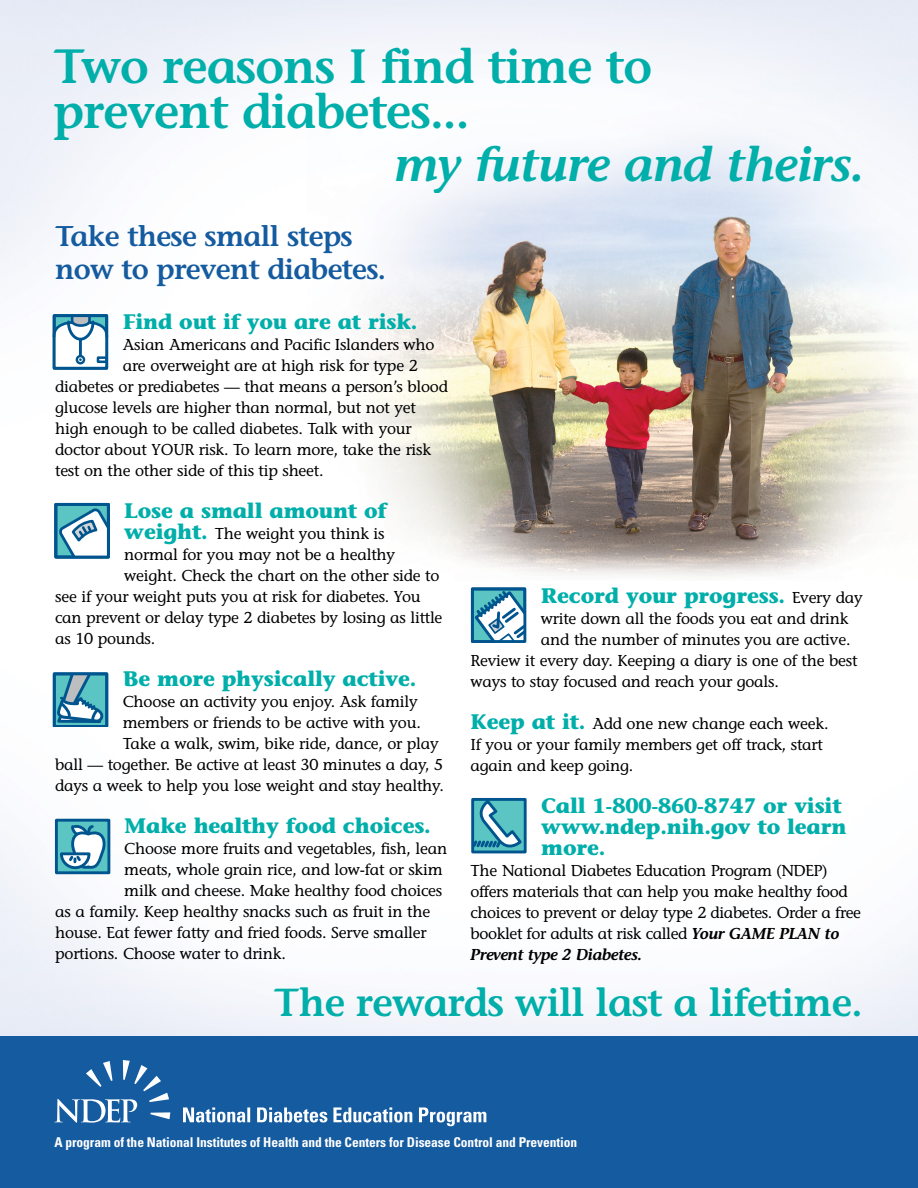
<style>
.page{position:relative;width:918px;height:1188px;background:#fff}
.page>*{position:absolute;margin:0;border:0;box-sizing:border-box;transform-origin:0 0}
.t1{font:600 48px/45px "Stone Informal Std";letter-spacing:-.02em;color:#00aeaa}
.t2{font:italic 600 48px "Stone Informal Std";letter-spacing:-.02em;color:#00aeaa}
.Subhead1{font:600 39px "Stone Informal Std";letter-spacing:-.02em;color:#00aeaa}
.t3{font:600 28.5px/33px "Stone Informal Std";letter-spacing:-.025em;color:#155ba0}
.t4{font:700 21px/21px "Stone Informal Std";letter-spacing:-.01em;color:#00aeaa}
.Subhead1-2{font:500 15.75px/21px "Stone Informal Std";letter-spacing:-.015em;color:#000}
.Subhead1-3{font:italic 600 15.75px "Stone Informal Std";letter-spacing:-.025em;color:#000}
.t5{font:700 condensed 13.5px "Univers LT Std";letter-spacing:-.005em;color:#fff}
.s1{font-weight:600;font-style:italic}
</style>
<div class="page">
<img style="left:0;top:0;width:918px;height:1036px">
<svg style="left:52px;top:314px;width:57px;height:57px"></svg>
<svg style="left:54px;top:503px;width:57px;height:55px"></svg>
<svg style="left:52px;top:672px;width:57px;height:55px;background:#569eb5"></svg>
<svg style="left:53px;top:819px;width:58px;height:55px"></svg>
<div style="left:0;top:1036px;width:918px;height:152px;background:#155ba0"></div>
<hr style="left:470px;top:643px;width:57px;height:1px;background:#fff">
<svg style="left:470px;top:585px;width:57px;height:58px"></svg>
<svg style="left:471px;top:796px;width:57px;height:58px;background:#58a9bb"></svg>
<svg style="left:183px;top:1107px;width:303px;height:19px"></svg>
<svg style="left:54px;top:1060px;width:116px;height:63px"></svg>
<h1 class="t1" style="left:53px;top:44px;width:600px">Two reasons I find time to prevent diabetes...</h1>
<h1 class="t2" style="left:395px;top:136px;width:472px">my future and theirs.</h1>
<h2 class="t3" style="left:55px;top:219px;width:332px">Take these small steps now to prevent diabetes.</h2>
<h2 class="t4" style="left:123px;top:311px;width:296px">Find out if you are at risk.</h2>
<p class="Subhead1-2" style="left:123px;top:334px;width:313px">Asian Americans and Pacific Islanders who</p>
<p class="Subhead1-2" style="left:123px;top:355px;width:296px">are overweight are at high risk for type 2</p>
<p class="Subhead1-2" style="left:55px;top:376px;width:394px">diabetes or prediabetes — that means a person’s blood</p>
<p class="Subhead1-2" style="left:55px;top:397px;width:362px">glucose levels are higher than normal, but not yet</p>
<p class="Subhead1-2" style="left:55px;top:418px;width:358px">high enough to be called diabetes. Talk with your</p>
<p class="Subhead1-2" style="left:55px;top:439px;width:377px">doctor about YOUR risk. To learn more, take the risk</p>
<p class="Subhead1-2" style="left:55px;top:460px;width:270px">test on the other side of this tip sheet.</p>
<h3 class="t4" style="left:124px;top:500px;width:264px">Lose a small amount of weight.</h3>
<p class="Subhead1-2" style="left:215px;top:523px;width:171px">The weight you think is</p>
<p class="Subhead1-2" style="left:124px;top:544px;width:272px">normal for you may not be a healthy</p>
<p class="Subhead1-2" style="left:124px;top:565px;width:317px">weight. Check the chart on the other side to</p>
<p class="Subhead1-2" style="left:55px;top:586px;width:367px">see if your weight puts you at risk for diabetes. You</p>
<p class="Subhead1-2" style="left:55px;top:607px;width:389px">can prevent or delay type 2 diabetes by losing as little</p>
<p class="Subhead1-2" style="left:55px;top:628px;width:102px">as 10 pounds.</p>
<h3 class="t4" style="left:123px;top:668px;width:295px">Be more physically active.</h3>
<p class="Subhead1-2" style="left:123px;top:691px;width:296px">Choose an activity you enjoy. Ask family</p>
<p class="Subhead1-2" style="left:123px;top:712px;width:300px">members or friends to be active with you.</p>
<p class="Subhead1-2" style="left:123px;top:733px;width:317px">Take a walk, swim, bike ride, dance, or play</p>
<p class="Subhead1-2" style="left:55px;top:754px;width:390px">ball — together. Be active at least 30 minutes a day, 5</p>
<p class="Subhead1-2" style="left:55px;top:775px;width:390px">days a week to help you lose weight and stay healthy.</p>
<h3 class="t4" style="left:124px;top:815px;width:308px">Make healthy food choices.</h3>
<p class="Subhead1-2" style="left:124px;top:838px;width:324px">Choose more fruits and vegetables, fish, lean</p>
<p class="Subhead1-2" style="left:124px;top:859px;width:320px">meats, whole grain rice, and low-fat or skim</p>
<p class="Subhead1-2" style="left:124px;top:880px;width:319px">milk and cheese. Make healthy food choices</p>
<p class="Subhead1-2" style="left:55px;top:901px;width:377px">as a family. Keep healthy snacks such as fruit in the</p>
<p class="Subhead1-2" style="left:55px;top:922px;width:373px">house. Eat fewer fatty and fried foods. Serve smaller</p>
<p class="Subhead1-2" style="left:55px;top:943px;width:232px">portions. Choose water to drink.</p>
<h3 class="t4" style="left:541px;top:585px;width:246px">Record your progress.</h3>
<p class="Subhead1-2" style="left:792px;top:587px;width:72px">Every day</p>
<p class="Subhead1-2" style="left:541px;top:608px;width:309px">write down all the foods you eat and drink</p>
<p class="Subhead1-2" style="left:541px;top:629px;width:311px">and the number of minutes you are active.</p>
<p class="Subhead1-2" style="left:471px;top:650px;width:388px">Review it every day. Keeping a diary is one of the best</p>
<p class="Subhead1-2" style="left:471px;top:671px;width:310px">ways to stay focused and reach your goals.</p>
<h3 class="t4" style="left:471px;top:711px;width:117px">Keep at it.</h3>
<p class="Subhead1-2" style="left:592px;top:713px;width:238px">Add one new change each week.</p>
<p class="Subhead1-2" style="left:471px;top:734px;width:354px">If you or your family members get off track, start</p>
<p class="Subhead1-2" style="left:471px;top:755px;width:164px">again and keep going.</p>
<h3 class="t4" style="left:541px;top:795px;width:307px">Call 1-800-860-8747 or visit www.ndep.nih.gov to learn more.</h3>
<p class="Subhead1-2" style="left:471px;top:860px;width:392px">The National Diabetes Education Program (NDEP) offers materials that can help you make healthy food choices to prevent or delay type 2 diabetes. Order a free booklet for adults at risk called <span class="s1">Your GAME PLAN to</span></p>
<p class="Subhead1-3" style="left:471px;top:945px;width:173px">Prevent type 2 Diabetes.</p>
<p class="Subhead1" style="left:274px;top:979px;width:590px">The rewards will last a lifetime.</p>
<p class="t5" style="left:54px;top:1133px;width:524px">A program of the National Institutes of Health and the Centers for Disease Control and Prevention</p>
</div>
